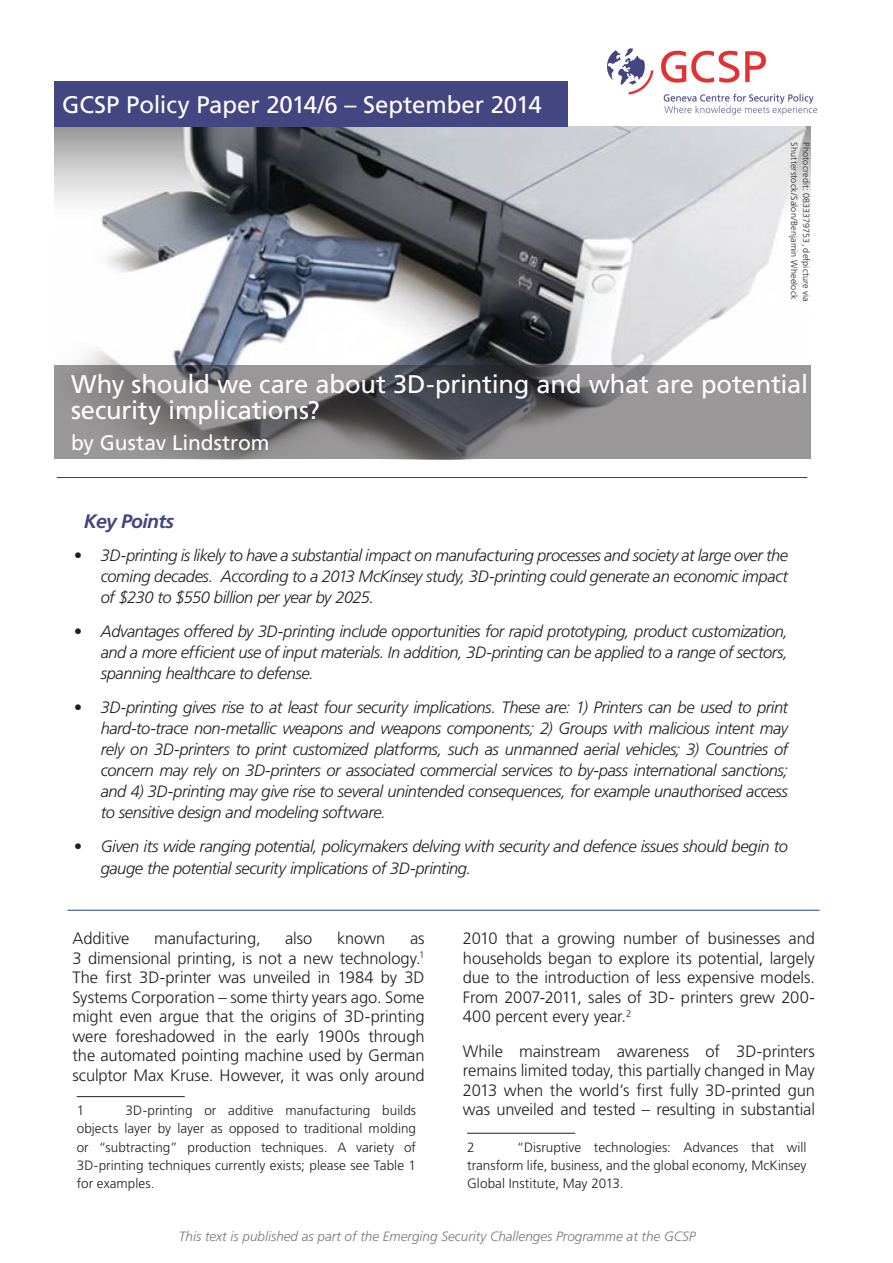
<style>
.page{position:relative;width:893px;height:1263px;background:#fff}
.page>*{position:absolute;margin:0;border:0;box-sizing:border-box;transform-origin:0 0}
.Paragraph_Style_1{font:25.5px/25.5px "Frutiger LT Std";letter-spacing:-.01em;color:#fff}
.t1{font:24px "Frutiger LT Std";letter-spacing:-.01em;color:#fff}
.Paragraph_Style_1-2{font:21px "Frutiger LT Std";letter-spacing:-.005em;color:#fff}
.t2{font:italic 700 19.5px "Frutiger LT Std";letter-spacing:-.035em;color:#444681}
.t3{font:italic 300 16.5px/21px "Frutiger LT Std";letter-spacing:-.025em;color:#231f20;text-align:justify}
.Paragraph_Style_1-3{font:300 16.5px/19.5px "Frutiger LT Std";letter-spacing:-.005em;color:#231f20;text-align:justify}
.Paragraph_Style_1-4{font:300 13.5px/18.3px "Frutiger LT Std";letter-spacing:.005em;color:#231f20;text-align:justify}
.t4{font:italic 300 13.5px "Frutiger LT Std";color:#76787b}
.Paragraph_Style_1-5{font:300 9px "Frutiger LT Std";letter-spacing:.015em;color:#231f20}
</style>
<div class="page">
<hr style="left:57px;top:477px;width:750px;height:1px;background:#253f8e">
<img style="left:608px;top:49px;width:210px;height:67px">
<img style="left:54px;top:126px;width:756px;height:239px">
<svg style="left:54px;top:365px;width:756px;height:94px;background:#7d7c7e"></svg>
<div style="left:54px;top:81px;width:513px;height:46px;background:#444681"></div>
<hr style="left:77px;top:1096px;width:108px;height:1px;background:#231f20">
<hr style="left:467px;top:1133px;width:108px;height:1px;background:#231f20">
<hr style="left:68px;top:910px;width:752px;height:1px;background:#253f8e">
<p class="t1" style="left:62px;top:90px;width:481px">GCSP Policy Paper 2014/6 – September 2014</p>
<p class="Paragraph_Style_1-5" style="left:799px;top:142px;width:158px;rotate:90deg">Shutterstock/Salon/Benjamin Wheelock</p>
<p class="Paragraph_Style_1-5" style="left:811px;top:142px;width:161px;rotate:90deg">Photocredit: 0833379753, defpicture via</p>
<p class="Paragraph_Style_1" style="left:71px;top:372px;width:739px">Why should we care about 3D-printing and what are potential security implications?</p>
<p class="Paragraph_Style_1-2" style="left:71px;top:430px;width:200px">by Gustav Lindstrom</p>
<p class="t2" style="left:84px;top:509px;width:92px">Key Points</p>
<p class="t3" style="left:101px;top:545px;width:689px;text-indent:-27px">• 3D-printing is likely to have a substantial impact on manufacturing processes and society at large over the coming decades. According to a 2013 McKinsey study, 3D-printing could generate an economic impact of $230 to $550 billion per year by 2025.</p>
<p class="t3" style="left:101px;top:621px;width:689px;text-indent:-27px">• Advantages offered by 3D-printing include opportunities for rapid prototyping, product customization, and a more efficient use of input materials. In addition, 3D-printing can be applied to a range of sectors, spanning healthcare to defense.</p>
<p class="t3" style="left:101px;top:697px;width:689px;text-indent:-27px">• 3D-printing gives rise to at least four security implications. These are: 1) Printers can be used to print hard-to-trace non-metallic weapons and weapons components; 2) Groups with malicious intent may rely on 3D-printers to print customized platforms, such as unmanned aerial vehicles; 3) Countries of concern may rely on 3D-printers or associated commercial services to by-pass international sanctions; and 4) 3D-printing may give rise to several unintended consequences, for example unauthorised access to sensitive design and modeling software.</p>
<p class="t3" style="left:101px;top:835px;width:689px;line-height:22.5px;text-indent:-27px">• Given its wide ranging potential, policymakers delving with security and defence issues should begin to gauge the potential security implications of 3D-printing.</p>
<p class="Paragraph_Style_1-3" style="left:72px;top:929px;width:59px">Additive</p>
<p class="Paragraph_Style_1-3" style="left:154px;top:929px;width:108px">manufacturing,</p>
<p class="Paragraph_Style_1-3" style="left:285px;top:929px;width:29px">also</p>
<p class="Paragraph_Style_1-3" style="left:337px;top:929px;width:50px">known</p>
<p class="Paragraph_Style_1-3" style="left:72px;top:929px;width:354px;text-indent:337px">as 3 dimensional printing, is not a new technology.<sup>1<br></sup>The first 3D-printer was unveiled in 1984 by 3D Systems Corporation – some thirty years ago. Some might even argue that the origins of 3D-printing were foreshadowed in the early 1900s through the automated pointing machine used by German sculptor Max Kruse. However, it was only around</p>
<p class="Paragraph_Style_1-4" style="left:77px;top:1101px;width:9px">1</p>
<p class="Paragraph_Style_1-4" style="left:77px;top:1101px;width:341px;text-indent:49px">3D-printing or additive manufacturing builds objects layer by layer as opposed to traditional molding or “subtracting” production techniques. A variety of 3D-printing techniques currently exists; please see Table 1 for examples.</p>
<p class="Paragraph_Style_1-3" style="left:463px;top:929px;width:354px">2010 that a growing number of businesses and households began to explore its potential, largely due to the introduction of less expensive models.<br>From 2007-2011, sales of 3D- printers grew 200- 400 percent every year.<sup>2</sup></p>
<p class="Paragraph_Style_1-3" style="left:463px;top:1041px;width:354px">While mainstream awareness of 3D-printers remains limited today, this partially changed in May 2013 when the world’s first fully 3D-printed gun was unveiled and tested – resulting in substantial</p>
<p class="Paragraph_Style_1-4" style="left:467px;top:1138px;width:9px">2</p>
<p class="Paragraph_Style_1-4" style="left:467px;top:1138px;width:341px;text-indent:50px">“Disruptive technologies: Advances that will transform life, business, and the global economy, McKinsey Global Institute, May 2013.</p>
<p class="t4" style="left:179px;top:1229px;width:518px">This text is published as part of the Emerging Security Challenges Programme at the GCSP</p>
</div>
